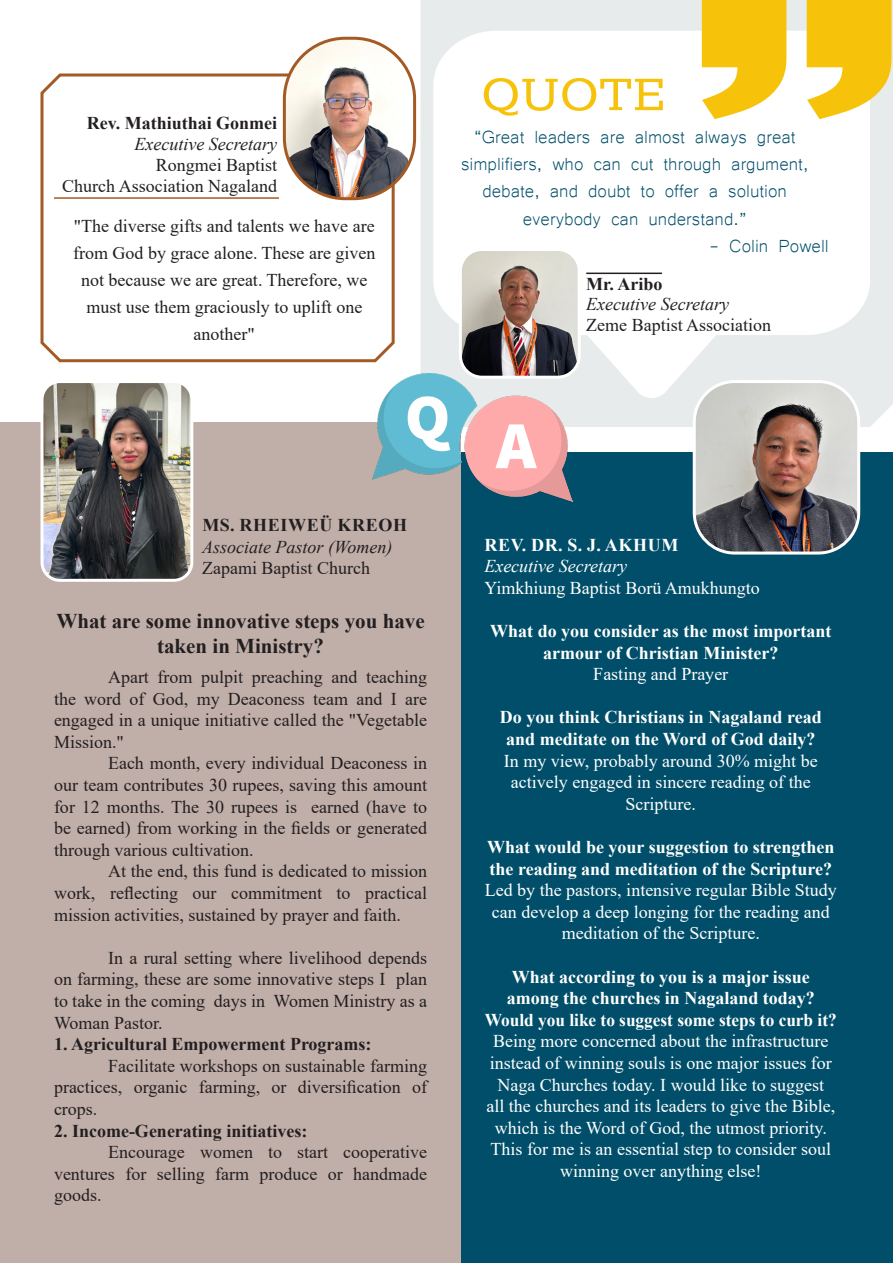
<style>
.page{position:relative;width:893px;height:1263px;background:#fff}
.page>*{position:absolute;margin:0;border:0;box-sizing:border-box;transform-origin:0 0}
.t1{font:22.8px/27.3px "Microsoft Yi Baiti";color:#004e69;text-align:center}
.t2{font:700 21px/25.2px "Times New Roman";color:#231f20;text-align:center}
.t3{font:18px/21.6px "Times New Roman";color:#231f20;text-align:justify}
.t4{font:18px/21.6px "Times New Roman";color:#fff;text-align:center}
.t5{font:700 18px "Times New Roman";color:#231f20}
.t6{font:700 18px/21.6px "Times New Roman";color:#fff;text-align:center}
.t7{font:italic 18px "Times New Roman";color:#231f20}
.t8{font:italic 18px "Times New Roman";color:#fff}
.t9{font:700 18px "Times New Roman";letter-spacing:.035em;color:#fff}
.t10{font:700 18px "Times New Roman";letter-spacing:.035em;color:#231f20}
.s1{font-weight:400}
.s2{font-weight:700}
</style>
<div class="page">
<svg style="left:40px;top:73px;width:355px;height:290px"></svg>
<div style="left:421px;top:0;width:472px;height:427px;background:#e7ebeb"></div>
<svg style="left:433px;top:31px;width:437px;height:367px"></svg>
<svg style="left:484px;top:78px;width:179px;height:38px"></svg>
<svg style="left:702px;top:0;width:189px;height:119px"></svg>
<img style="left:460px;top:249px;width:119px;height:128px">
<div style="left:459px;top:248px;width:122px;height:131px;border:3px solid #fff;border-radius:22px"></div>
<div style="left:460px;top:453px;width:433px;height:810px;background:#004e69"></div>
<div style="left:0;top:423px;width:460px;height:840px;background:#c0aea8"></div>
<img style="left:373px;top:373px;width:199px;height:129px">
<img style="left:694px;top:382px;width:165px;height:171px">
<div style="left:693px;top:380px;width:167px;height:174px;border:3px solid #fff;border-radius:40px"></div>
<img style="left:44px;top:384px;width:145px;height:194px">
<div style="left:40px;top:380px;width:153px;height:202px;border:3px solid #fff;border-radius:18px"></div>
<img style="left:284px;top:38px;width:131px;height:161px">
<div style="left:283px;top:37px;width:133px;height:163px;border:3px solid #a35a25;border-radius:61px"></div>
<hr style="left:54px;top:197px;width:225px;height:2px;background:#a35a25">
<hr style="left:586px;top:273px;width:76px;height:1px;background:#231f20">
<p class="t5" style="left:87px;top:110px;width:192px">Rev. Mathiuthai Gonmei</p>
<p class="t7" style="left:134px;top:132px;width:144px">Executive Secretary</p>
<p class="t3" style="left:156px;top:154px;width:123px">Rongmei Baptist</p>
<p class="t3" style="left:62px;top:175px;width:216px">Church Association Nagaland</p>
<p class="t3" style="left:73px;top:212px;width:304px;line-height:27px;text-align:center">"The diverse gifts and talents we have are from God by grace alone. These are given not because we are great. Therefore, we must use them graciously to uplift one another"</p>
<p class="t1" style="left:461px;top:121px;width:349px">“Great leaders are almost always great simplifiers, who can cut through argument, debate, and doubt to offer a solution everybody can understand.”</p>
<p class="t1" style="left:709px;top:230px;width:121px">- Colin Powell</p>
<p class="t5" style="left:586px;top:271px;width:78px">Mr. Aribo</p>
<p class="t7" style="left:586px;top:292px;width:144px">Executive Secretary</p>
<p class="t3" style="left:586px;top:313px;width:186px">Zeme Baptist Association</p>
<p class="t10" style="left:202px;top:512px;width:206px">MS. RHEIWEÜ KREOH</p>
<p class="t7" style="left:202px;top:534px;width:192px">Associate Pastor (Women)</p>
<p class="t3" style="left:202px;top:557px;width:169px">Zapami Baptist Church</p>
<p class="t2" style="left:56px;top:607px;width:370px">What are some innovative steps you have taken in Ministry?</p>
<p class="t3" style="left:54px;top:666px;width:375px;text-indent:54px">Apart from pulpit preaching and teaching the word of God, my Deaconess team and I are engaged in a unique initiative called the "Vegetable Mission."</p>
<p class="t3" style="left:54px;top:752px;width:375px;text-indent:54px">Each month, every individual Deaconess in our team contributes 30 rupees, saving this amount for 12 months. The 30 rupees is earned (have to be earned) from working in the fields or generated through various cultivation.</p>
<p class="t3" style="left:54px;top:860px;width:375px;text-indent:54px">At the end, this fund is dedicated to mission work, reflecting our commitment to practical mission activities, sustained by prayer and faith.</p>
<p class="t3" style="left:54px;top:946px;width:375px;text-indent:54px">In a rural setting where livelihood depends on farming, these are some innovative steps I plan to take in the coming days in Women Ministry as a Woman Pastor.</p>
<p class="t5" style="left:54px;top:1031px;width:319px">1. Agricultural Empowerment Programs:</p>
<p class="t3" style="left:54px;top:1054px;width:375px;text-indent:54px">Facilitate workshops on sustainable farming practices, organic farming, or diversification of crops.</p>
<p class="t5" style="left:54px;top:1118px;width:255px">2. Income-Generating initiatives:</p>
<p class="t3" style="left:54px;top:1141px;width:375px;text-indent:54px">Encourage women to start cooperative ventures for selling farm produce or handmade goods.</p>
<p class="t9" style="left:485px;top:531px;width:195px">REV. DR. S. J. AKHUM</p>
<p class="t8" style="left:484px;top:554px;width:144px">Executive Secretary</p>
<p class="t4" style="left:484px;top:576px;width:277px">Yimkhiung Baptist Borü Amukhungto</p>
<p class="t6" style="left:490px;top:619px;width:343px">What do you consider as the most important armour of Christian Minister?<br><span class="s1">Fasting and Prayer</span></p>
<p class="t4" style="left:500px;top:706px;width:323px"><span class="s2">Do you think Christians in Nagaland read and meditate on the Word of God daily?<br></span>In my view, probably around 30% might be actively engaged in sincere reading of the Scripture.</p>
<p class="t4" style="left:485px;top:835px;width:353px"><span class="s2">What would be your suggestion to strengthen the reading and meditation of the Scripture?<br></span>Led by the pastors, intensive regular Bible Study can develop a deep longing for the reading and meditation of the Scripture.</p>
<p class="t4" style="left:485px;top:965px;width:353px"><span class="s2">What according to you is a major issue among the churches in Nagaland today?<br>Would you like to suggest some steps to curb it?<br></span>Being more concerned about the infrastructure instead of winning souls is one major issues for Naga Churches today. I would like to suggest<br>all the churches and its leaders to give the Bible, which is the Word of God, the utmost priority.<br>This for me is an essential step to consider soul winning over anything else!</p>
</div>
